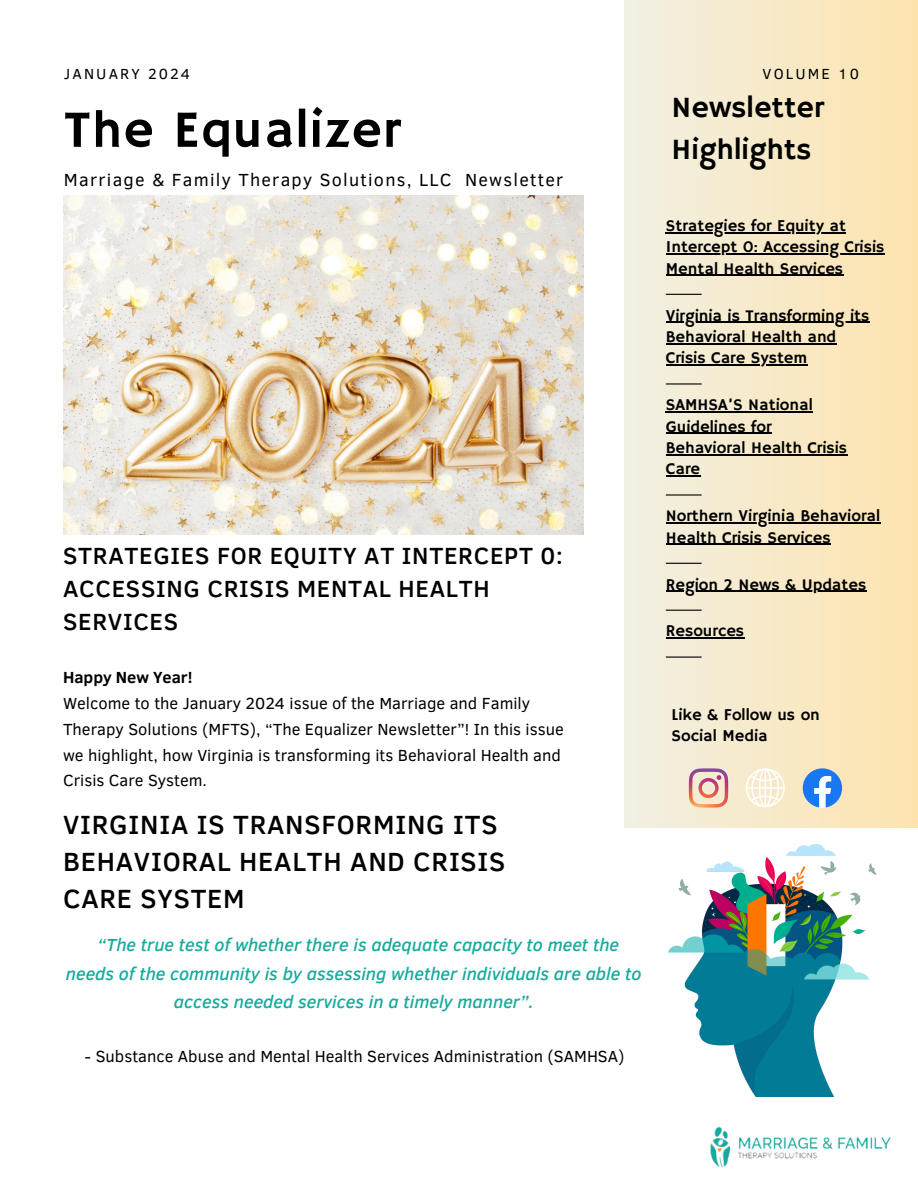
<style>
.page{position:relative;width:918px;height:1188px;background:#fff}
.page>*{position:absolute;margin:0;border:0;box-sizing:border-box;transform-origin:0 0}
.t1{font:52.5px "Hammersmith One";letter-spacing:.02em;color:#000}
.t2{font:30px/41.7px "Hammersmith One";color:#000}
.t3{font:500 27px/37.2px "Clear Sans";letter-spacing:.03em;color:#000}
.t4{font:500 24px/32.7px "Clear Sans";letter-spacing:.03em;color:#000}
.t5{font:italic 500 18px/28.2px "Clear Sans";color:#17aa9d;text-align:center}
.t6{font:18px "Clear Sans";letter-spacing:.07em;color:#000}
.t7{font:16.5px/21.3px "Hammersmith One";color:#000}
.t8{font:16.5px/25.8px "Clear Sans";color:#000}
.t9{font:15px "Clear Sans";letter-spacing:.14em;color:#000}
.s1{font-weight:700}
</style>
<div class="page">
<div style="left:625px;top:0;width:293px;height:827px;background:linear-gradient(to right,#eeede1,#fde2ae)"></div>
<hr style="left:666px;top:563px;width:36px;height:1px;background:#000">
<hr style="left:666px;top:383px;width:36px;height:2px;background:#000">
<hr style="left:666px;top:610px;width:36px;height:1px;background:#000">
<img style="left:63px;top:196px;width:520px;height:338px">
<img style="left:710px;top:1126px;width:181px;height:42px">
<svg style="left:689px;top:768px;width:39px;height:40px;background:#e2afaa"></svg>
<svg style="left:803px;top:768px;width:39px;height:40px"></svg>
<svg style="left:746px;top:768px;width:39px;height:39px"></svg>
<hr style="left:666px;top:657px;width:36px;height:1px;background:#000">
<hr style="left:666px;top:494px;width:36px;height:2px;background:#000">
<img style="left:668px;top:845px;width:208px;height:252px">
<hr style="left:666px;top:322px;width:203px;height:1px;background:#000">
<hr style="left:666px;top:343px;width:170px;height:1px;background:#000">
<hr style="left:666px;top:364px;width:141px;height:2px;background:#000">
<hr style="left:666px;top:591px;width:200px;height:1px;background:#000">
<hr style="left:666px;top:232px;width:180px;height:1px;background:#000">
<hr style="left:666px;top:253px;width:218px;height:2px;background:#000">
<hr style="left:666px;top:275px;width:177px;height:1px;background:#000">
<hr style="left:666px;top:411px;width:147px;height:1px;background:#000">
<hr style="left:666px;top:433px;width:106px;height:1px;background:#000">
<hr style="left:666px;top:454px;width:181px;height:1px;background:#000">
<hr style="left:666px;top:475px;width:34px;height:2px;background:#000">
<hr style="left:666px;top:638px;width:78px;height:1px;background:#000">
<hr style="left:666px;top:522px;width:214px;height:2px;background:#000">
<hr style="left:666px;top:544px;width:165px;height:1px;background:#000">
<hr style="left:666px;top:294px;width:36px;height:1px;background:#000">
<p class="t9" style="left:64px;top:62px;width:128px">JANUARY 2024</p>
<h1 class="t9" style="left:763px;top:62px;width:98px">VOLUME 10</h1>
<h6 class="t1" style="left:64px;top:100px;width:338px">The Equalizer</h6>
<p class="t6" style="left:64px;top:166px;width:389px">Marriage &amp; Family Therapy Solutions, LLC</p>
<p class="t6" style="left:465px;top:166px;width:100px">Newsletter</p>
<h6 class="t4" style="left:63px;top:539px;width:501px">STRATEGIES FOR EQUITY AT INTERCEPT 0:<br>ACCESSING CRISIS MENTAL HEALTH<br>SERVICES</h6>
<p class="t8" style="left:63px;top:663px;width:502px"><span class="s1">Happy New Year!<br></span>Welcome to the January 2024 issue of the Marriage and Family Therapy Solutions (MFTS), “The Equalizer Newsletter”! In this issue we highlight, how Virginia is transforming its Behavioral Health and Crisis Care System.</p>
<h6 class="t3" style="left:63px;top:804px;width:444px">VIRGINIA IS TRANSFORMING ITS<br>BEHAVIORAL HEALTH AND CRISIS<br>CARE SYSTEM</h6>
<p class="t5" style="left:66px;top:930px;width:577px">“The true test of whether there is adequate capacity to meet the<br>needs of the community is by assessing whether individuals are able to access needed services in a timely manner”.</p>
<p class="t8" style="left:85px;top:1042px;width:542px">- Substance Abuse and Mental Health Services Administration (SAMHSA)</p>
<h6 class="t2" style="left:672px;top:88px;width:154px">Newsletter<br>Highlights</h6>
<h4 class="t7" style="left:666px;top:216px;width:182px">Strategies for Equity at</h4>
<h6 class="t7" style="left:666px;top:237px;width:220px">Intercept 0: Accessing Crisis<br>Mental Health Services</h6>
<h6 class="t7" style="left:666px;top:305px;width:205px">Virginia is Transforming its<br>Behavioral Health and</h6>
<h6 class="t7" style="left:666px;top:348px;width:143px">Crisis Care System</h6>
<h3 class="t7" style="left:666px;top:395px;width:183px">SAMHSA’S National<br>Guidelines for<br>Behavioral Health Crisis<br>Care</h3>
<h6 class="t7" style="left:666px;top:506px;width:216px">Northern Virginia Behavioral<br>Health Crisis Services</h6>
<h6 class="t7" style="left:666px;top:574px;width:202px">Region 2 News &amp; Updates</h6>
<h5 class="t7" style="left:666px;top:621px;width:80px">Resources</h5>
<h6 class="t7" style="left:672px;top:705px;width:150px">Like &amp; Follow us on<br>Social Media</h6>
</div>
